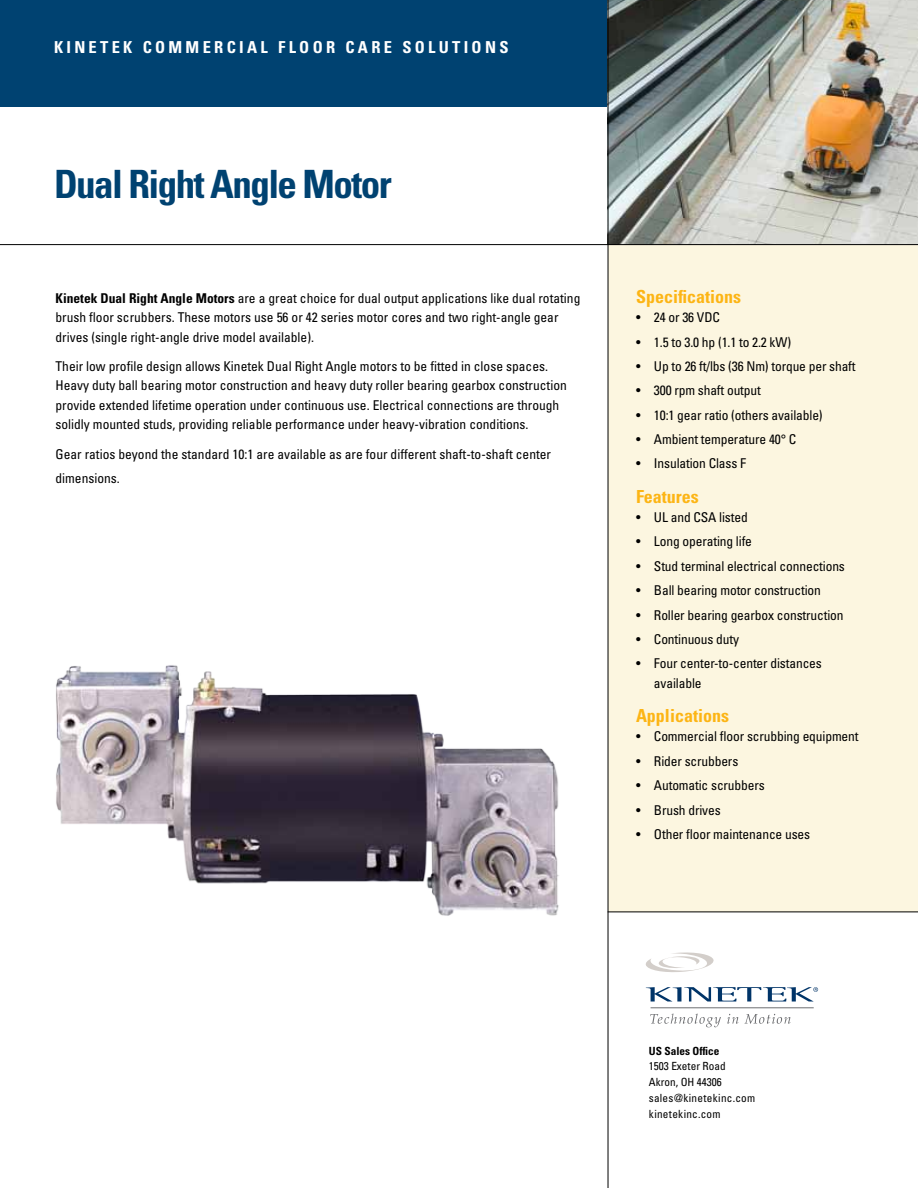
<style>
.page{position:relative;width:918px;height:1188px;background:#fff}
.page>*{position:absolute;margin:0;border:0;box-sizing:border-box;transform-origin:0 0}
.t1{font:700 condensed 39px "Univers LT Std";letter-spacing:-.04em;color:#004271}
.t2{font:700 condensed 18px "Univers LT Std";color:#fcb515}
.t3{font:700 condensed 16.5px "Univers LT Std";letter-spacing:.2em;color:#fff}
.t4{font:condensed 13.5px/19.5px "Univers LT Std";color:#000}
.t5{font:condensed 11.25px/15.8px "Univers LT Std";letter-spacing:.015em;color:#000}
.t6{font:700 condensed 11.25px "Univers LT Std";color:#000}
.s1{font-weight:700}
</style>
<div class="page">
<div style="left:0;top:0;width:615px;height:107px;background:#004271"></div>
<img style="left:609px;top:0;width:309px;height:244px">
<div style="left:608px;top:245px;width:310px;height:667px;background:#fcf6e0"></div>
<hr style="left:608px;top:0;width:1px;height:1188px;background:#000">
<hr style="left:0;top:244px;width:918px;height:1px;background:#000">
<hr style="left:608px;top:912px;width:310px;height:1px;background:#000">
<svg style="left:650px;top:1014px;width:71px;height:13px"></svg>
<svg style="left:727px;top:1014px;width:12px;height:10px"></svg>
<svg style="left:745px;top:1014px;width:46px;height:10px"></svg>
<svg style="left:646px;top:953px;width:68px;height:19px"></svg>
<hr style="left:651px;top:1007px;width:163px;height:1px;background:#6d6e71">
<svg style="left:646px;top:987px;width:172px;height:15px"></svg>
<img style="left:56px;top:665px;width:503px;height:251px">
<p class="t3" style="left:54px;top:37px;width:456px">KINETEK commerci al floor care soluti on s</p>
<h1 class="t1" style="left:54px;top:160px;width:339px">Dual Right Angle Motor</h1>
<p class="t4" style="left:56px;top:288px;width:526px"><span class="s1">Kinetek Dual Right Angle Motors</span> are a great choice for dual output applications like dual rotating brush floor scrubbers. These motors use 56 or 42 series motor cores and two right-angle gear drives (single right-angle drive model available).</p>
<p class="t4" style="left:56px;top:356px;width:513px">Their low profile design allows Kinetek Dual Right Angle motors to be fitted in close spaces.<br>Heavy duty ball bearing motor construction and heavy duty roller bearing gearbox construction provide extended lifetime operation under continuous use. Electrical connections are through solidly mounted studs, providing reliable performance under heavy-vibration conditions.</p>
<p class="t4" style="left:56px;top:441px;width:497px;line-height:24.5px">Gear ratios beyond the standard 10:1 are available as are four different shaft-to-shaft center dimensions.</p>
<h2 class="t2" style="left:636px;top:285px;width:107px">Specifications</h2>
<p class="t4" style="left:636px;top:307px;width:85px">• 24 or 36 VDC</p>
<p class="t4" style="left:636px;top:332px;width:157px">• 1.5 to 3.0 hp (1.1 to 2.2 kW)</p>
<p class="t4" style="left:636px;top:356px;width:221px">• Up to 26 ft/lbs (36 Nm) torque per shaft</p>
<p class="t4" style="left:636px;top:381px;width:126px">• 300 rpm shaft output</p>
<p class="t4" style="left:636px;top:405px;width:188px">• 10:1 gear ratio (others available)</p>
<p class="t4" style="left:636px;top:429px;width:162px">• Ambient temperature 40° C</p>
<p class="t4" style="left:636px;top:454px;width:112px">• Insulation Class F</p>
<h2 class="t2" style="left:636px;top:485px;width:64px">Features</h2>
<p class="t4" style="left:636px;top:507px;width:113px">• UL and CSA listed</p>
<p class="t4" style="left:636px;top:532px;width:118px">• Long operating life</p>
<p class="t4" style="left:636px;top:556px;width:210px">• Stud terminal electrical connections</p>
<p class="t4" style="left:636px;top:580px;width:186px">• Ball bearing motor construction</p>
<p class="t4" style="left:636px;top:605px;width:209px">• Roller bearing gearbox construction</p>
<p class="t4" style="left:636px;top:629px;width:105px">• Continuous duty</p>
<p class="t4" style="left:654px;top:654px;width:169px;text-indent:-18px">• Four center-to-center distances available</p>
<h2 class="t2" style="left:636px;top:704px;width:95px">Applications</h2>
<p class="t4" style="left:636px;top:727px;width:224px">• Commercial floor scrubbing equipment</p>
<p class="t4" style="left:636px;top:751px;width:104px">• Rider scrubbers</p>
<p class="t4" style="left:636px;top:775px;width:130px">• Automatic scrubbers</p>
<p class="t4" style="left:636px;top:800px;width:86px">• Brush drives</p>
<p class="t4" style="left:636px;top:824px;width:176px">• Other floor maintenance uses</p>
<p class="t6" style="left:649px;top:1044px;width:72px">US Sales Office</p>
<p class="t5" style="left:649px;top:1058px;width:108px">1503 Exeter Road<br>Akron, OH 44306 sales@kinetekinc.com kinetekinc.com</p>
</div>
